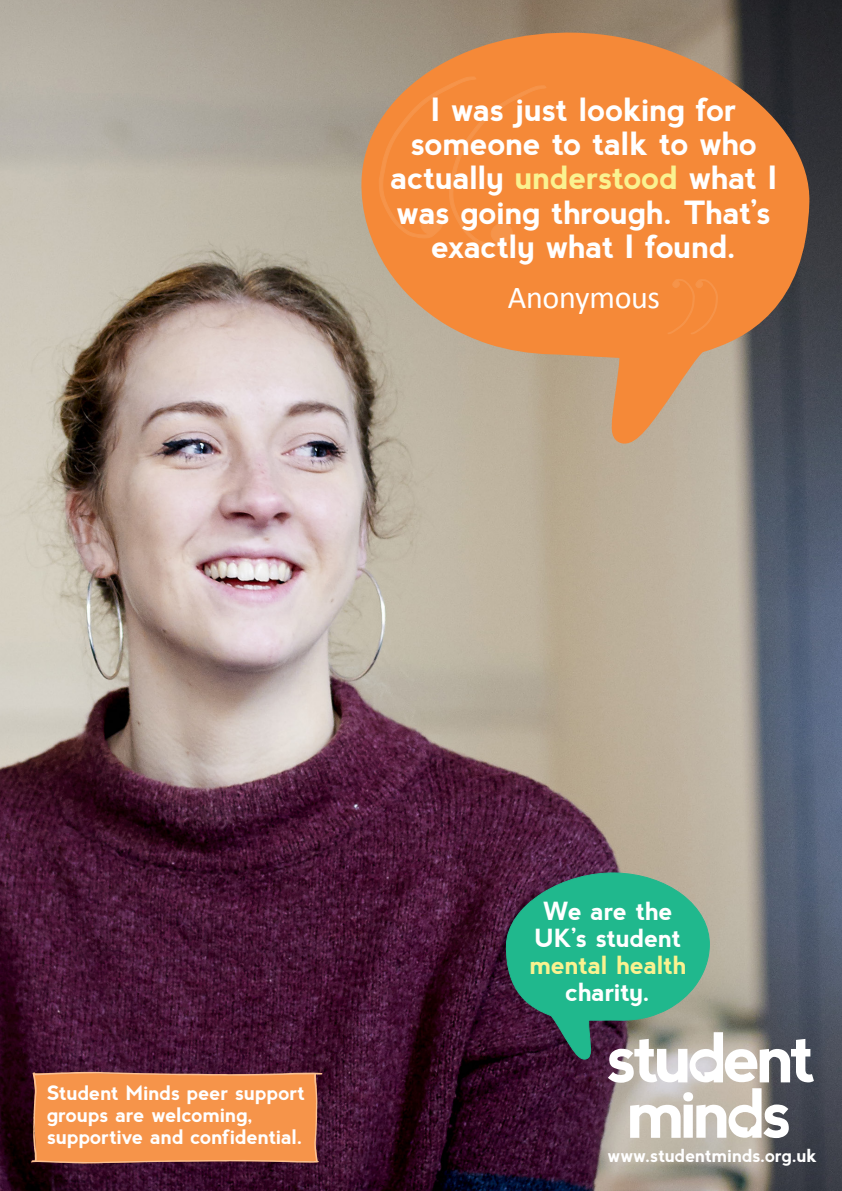
<style>
.page{position:relative;width:842px;height:1191px;background:#fff}
.page>*{position:absolute;margin:0;border:0;box-sizing:border-box;transform-origin:0 0}
.t1{font:700 32px/34px "nevis";letter-spacing:-.01em;color:#fff;text-align:center}
.t2{font:32px "Calibri";letter-spacing:-.01em;color:#fff}
.t3{font:700 25px/27px "nevis";letter-spacing:-.01em;color:#fff;text-align:center}
.t4{font:700 20px/22px "nevis";letter-spacing:-.005em;color:#fff}
.t5{font:700 18px "nevis";letter-spacing:-.005em;color:#fff}
.s1{color:#faf290}
</style>
<div class="page">
<img style="left:0;top:0;width:842px;height:1191px">
<svg style="left:361px;top:31px;width:450px;height:412px;background:#cb8955"></svg>
<svg style="left:378px;top:76px;width:169px;height:172px;background:#f28a3c"></svg>
<svg style="left:667px;top:261px;width:52px;height:74px;background:#f58a39"></svg>
<svg style="left:504px;top:871px;width:310px;height:211px;background:#5e9285"></svg>
<svg style="left:630px;top:1088px;width:159px;height:50px"></svg>
<svg style="left:31px;top:1071px;width:292px;height:92px;background:#ea8d4a"></svg>
<p class="t1" style="left:390px;top:93px;width:389px">I was just looking for someone to talk to who actually <span class="s1">understood</span> what I was going through. That’s exactly what I found.</p>
<p class="t2" style="left:508px;top:277px;width:154px">Anonymous</p>
<p class="t4" style="left:47px;top:1082px;width:260px">Student Minds peer support groups are welcoming, supportive and confidential.</p>
<p class="t3" style="left:543px;top:897px;width:131px">We are the</p>
<p class="t3" style="left:530px;top:924px;width:158px">UK’s student <span class="s1">mental health </span>charity.</p>
<p class="t5" style="left:608px;top:1145px;width:211px">www.studentminds.org.uk</p>
</div>
